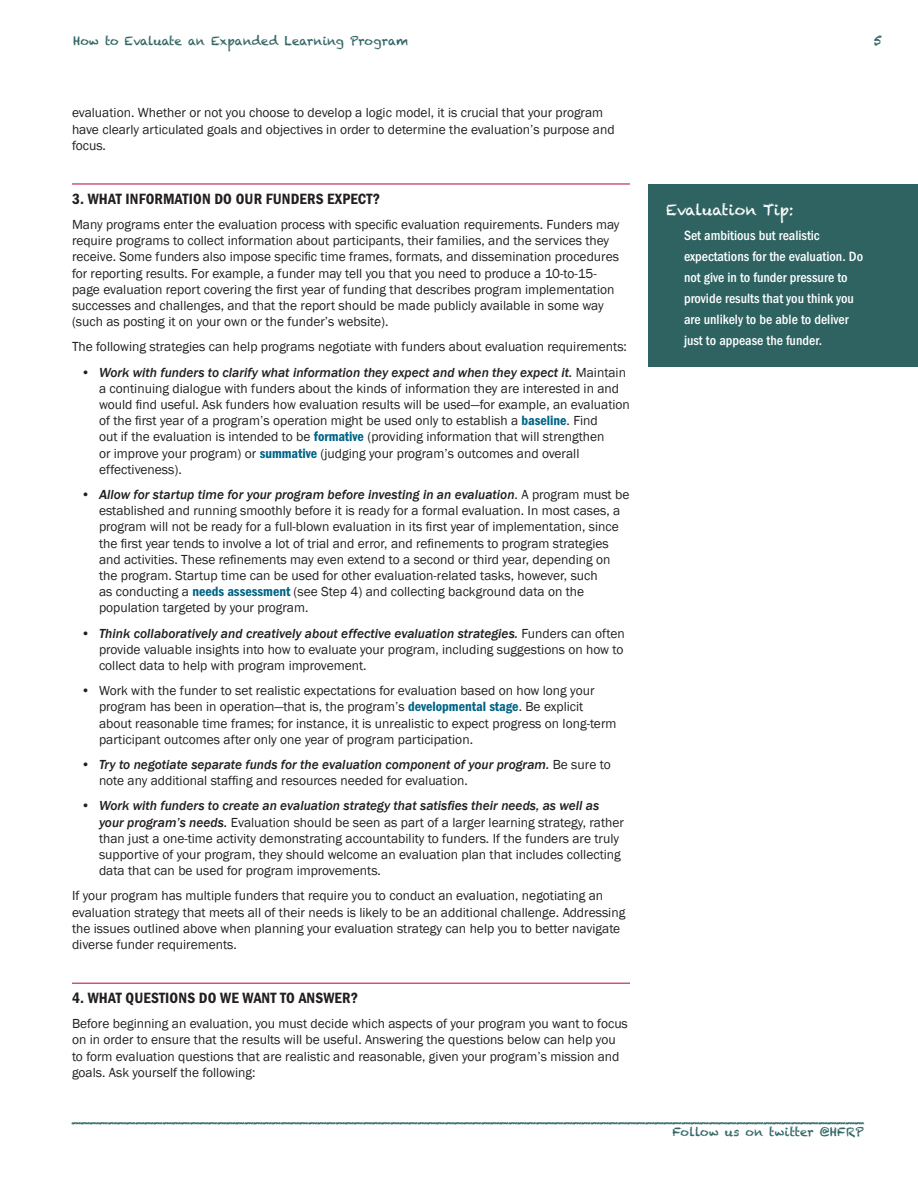
<style>
.page{position:relative;width:918px;height:1188px;background:#fff}
.page>*{position:absolute;margin:0;border:0;box-sizing:border-box;transform-origin:0 0}
.Header_2{font:15px "Franklin Gothic Demi Cond ITC";letter-spacing:.01em;color:#231f20}
.Eval_Tips{font:15px "Chalkduster";letter-spacing:-.01em;color:#fff}
.Bullets_-_Normal{font:13.5px/16.2px "Franklin Gothic";color:#231f20}
.Body_Paragraph{font:13.5px/16.2px "Franklin Gothic";color:#231f20}
.Eval_Tips_Text{font:13.5px/21px "Franklin Gothic Medi Cond ITC";color:#fff}
.t1{font:13.5px "Chalkduster";color:#2e6362}
.t2{font:12px "Chalkduster";color:#2e6362}
.s1{font-weight:500;font-style:italic}
.s2{font-family:"Franklin Gothic Demi Cond ITC";color:#006486}
</style>
<div class="page">
<hr style="left:72px;top:184px;width:558px;height:1px;background:#b50536">
<hr style="left:72px;top:983px;width:558px;height:1px;background:#b50536">
<div style="left:648px;top:184px;width:270px;height:183px;background:#2e6362"></div>
<p class="t2" style="left:73px;top:34px;width:337px">How to Evaluate an Expanded Learning Program</p>
<p class="t1" style="left:873px;top:32px;width:10px">5</p>
<p class="Body_Paragraph" style="left:72px;top:105px;width:544px">evaluation. Whether or not you choose to develop a logic model, it is crucial that your program have clearly articulated goals and objectives in order to determine the evaluation’s purpose and focus.</p>
<p class="Header_2" style="left:72px;top:190px;width:310px">3. WHAT INFORMATION DO OUR FUNDERS EXPECT?</p>
<p class="Body_Paragraph" style="left:72px;top:217px;width:549px">Many programs enter the evaluation process with specific evaluation requirements. Funders may require programs to collect information about participants, their families, and the services they receive. Some funders also impose specific time frames, formats, and dissemination procedures for reporting results. For example, a funder may tell you that you need to produce a 10-to-15- page evaluation report covering the first year of funding that describes program implementation successes and challenges, and that the report should be made publicly available in some way (such as posting it on your own or the funder’s website).</p>
<p class="Body_Paragraph" style="left:72px;top:339px;width:557px">The following strategies can help programs negotiate with funders about evaluation requirements:</p>
<p class="Bullets_-_Normal" style="left:99px;top:364px;width:532px;text-indent:-18px">• <span class="s1">Work with funders to clarify what information they expect and when they expect it.</span> Maintain a continuing dialogue with funders about the kinds of information they are interested in and would find useful. Ask funders how evaluation results will be used—for example, an evaluation of the first year of a program’s operation might be used only to establish a <span class="s2">baseline</span>. Find<br>out if the evaluation is intended to be <span class="s2">formative</span> (providing information that will strengthen<br>or improve your program) or <span class="s2">summative</span> (judging your program’s outcomes and overall effectiveness).</p>
<p class="Bullets_-_Normal" style="left:99px;top:487px;width:532px;text-indent:-18px">• <span class="s1">Allow for startup time for your program before investing in an evaluation</span>. A program must be established and running smoothly before it is ready for a formal evaluation. In most cases, a program will not be ready for a full-blown evaluation in its first year of implementation, since the first year tends to involve a lot of trial and error, and refinements to program strategies and activities. These refinements may even extend to a second or third year, depending on the program. Startup time can be used for other evaluation-related tasks, however, such<br>as conducting a <span class="s2">needs assessment</span> (see Step 4) and collecting background data on the population targeted by your program.</p>
<p class="Bullets_-_Normal" style="left:99px;top:625px;width:527px;text-align:justify;text-indent:-18px">• <span class="s1">Think collaboratively and creatively about effective evaluation strategies.</span> Funders can often provide valuable insights into how to evaluate your program, including suggestions on how to collect data to help with program improvement.</p>
<p class="Bullets_-_Normal" style="left:99px;top:683px;width:519px;text-indent:-18px">• Work with the funder to set realistic expectations for evaluation based on how long your program has been in operation—that is, the program’s <span class="s2">developmental stage</span>. Be explicit about reasonable time frames; for instance, it is unrealistic to expect progress on long-term participant outcomes after only one year of program participation.</p>
<p class="Bullets_-_Normal" style="left:99px;top:757px;width:513px;text-indent:-18px">• <span class="s1">Try to negotiate separate funds for the evaluation component of your program.</span> Be sure to note any additional staffing and resources needed for evaluation.</p>
<p class="Bullets_-_Normal" style="left:99px;top:798px;width:526px;text-indent:-18px">• <span class="s1">Work with funders to create an evaluation strategy that satisfies their needs, as well as your program’s needs.</span> Evaluation should be seen as part of a larger learning strategy, rather than just a one-time activity demonstrating accountability to funders. If the funders are truly supportive of your program, they should welcome an evaluation plan that includes collecting data that can be used for program improvements.</p>
<p class="Body_Paragraph" style="left:72px;top:888px;width:555px">If your program has multiple funders that require you to conduct an evaluation, negotiating an evaluation strategy that meets all of their needs is likely to be an additional challenge. Addressing the issues outlined above when planning your evaluation strategy can help you to better navigate diverse funder requirements.</p>
<p class="Header_2" style="left:72px;top:989px;width:288px">4. WHAT QUESTIONS DO WE WANT TO ANSWER?</p>
<p class="Body_Paragraph" style="left:72px;top:1016px;width:557px">Before beginning an evaluation, you must decide which aspects of your program you want to focus on in order to ensure that the results will be useful. Answering the questions below can help you to form evaluation questions that are realistic and reasonable, given your program’s mission and goals. Ask yourself the following:</p>
<p class="Eval_Tips" style="left:666px;top:201px;width:129px">Evaluation Tip:</p>
<p class="Eval_Tips_Text" style="left:684px;top:225px;width:181px">Set ambitious but realistic expectations for the evaluation. Do not give in to funder pressure to provide results that you think you are unlikely to be able to deliver just to appease the funder.</p>
<p class="t1" style="left:72px;top:1109px;width:794px">_______________________________________________________________________________________</p>
<p class="t2" style="left:673px;top:1125px;width:193px">Follow us on twitter @HFRP</p>
</div>
